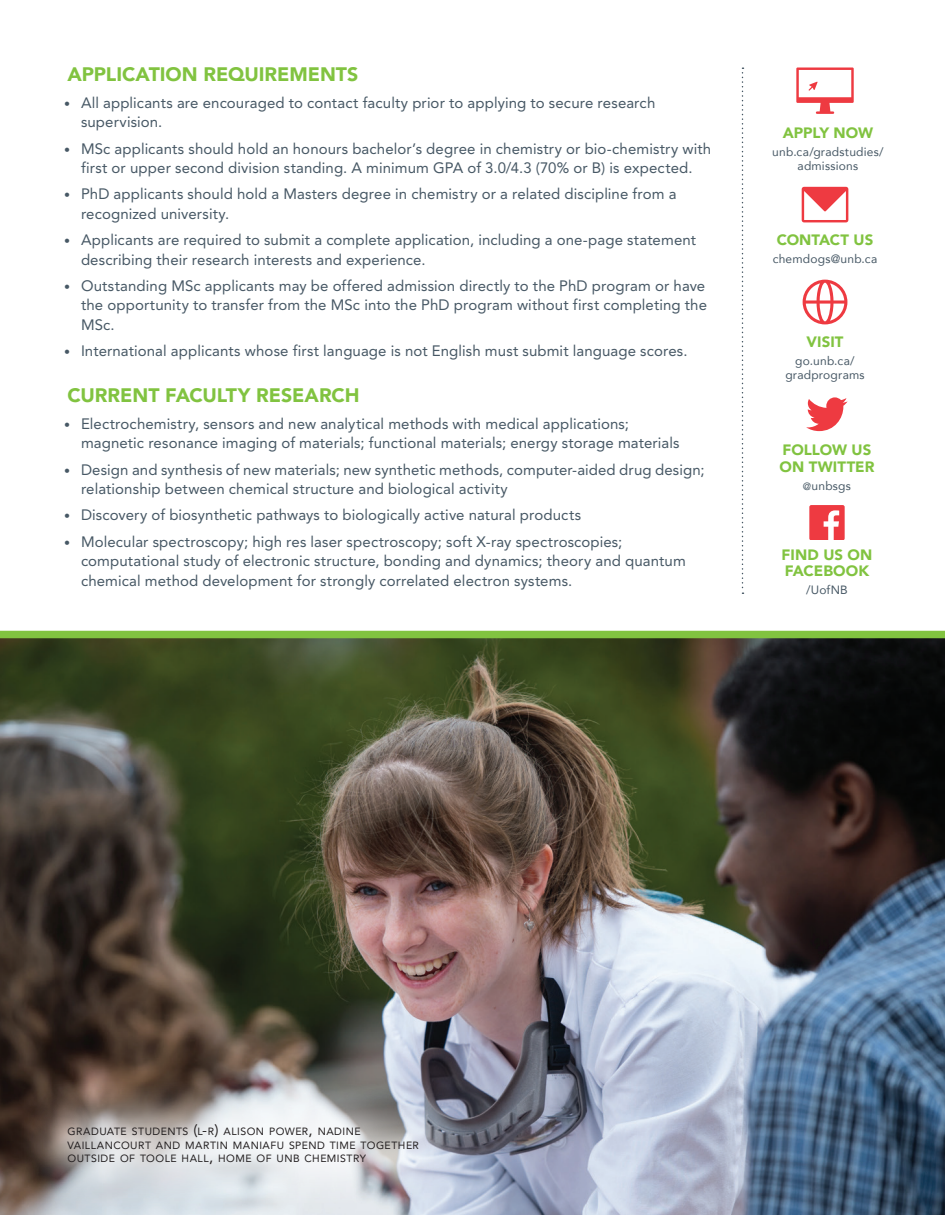
<style>
.page{position:relative;width:945px;height:1215px;background:#fff}
.page>*{position:absolute;margin:0;border:0;box-sizing:border-box;transform-origin:0 0}
.Sub_Headings{font:900 19.5px "Avenir";letter-spacing:-.005em;color:#81c340}
.Application_Current{font:15px/19.5px "Avenir LT Std";letter-spacing:.005em;color:#475865}
.Right_Hand_Column_He{font:900 15px/16.5px "Avenir";letter-spacing:.005em;color:#81c340}
.Right_Hand_Column_Bo{font:12px/13.5px "Avenir";letter-spacing:.02em;color:#475865;text-align:center}
.Photo_Caption{font:10.5px/13.5px "Avenir";letter-spacing:.045em;color:#231f20}
.s1{font-size:12px}
.s2{font-size:10.5px}
.s3{font-size:15px}
</style>
<div class="page">
<svg style="left:796px;top:68px;width:58px;height:46px"></svg>
<svg style="left:802px;top:187px;width:46px;height:35px"></svg>
<svg style="left:803px;top:280px;width:44px;height:44px"></svg>
<svg style="left:742px;top:68px;width:1px;height:526px"></svg>
<div style="left:809px;top:505px;width:36px;height:35px;background:#ee3a41;border-radius:2px"></div>
<svg style="left:824px;top:510px;width:15px;height:30px"></svg>
<svg style="left:806px;top:397px;width:42px;height:34px"></svg>
<img style="left:0;top:638px;width:945px;height:577px">
<div style="left:0;top:631px;width:945px;height:7px;background:#81c340"></div>
<div style="left:17px;top:1074px;width:451px;height:140px;background:#fff;opacity:.75"></div>
<p class="Sub_Headings" style="left:68px;top:58px;width:292px">APPLICATION REQUIREMENTS</p>
<p class="Application_Current" style="left:81px;top:93px;width:576px;text-indent:-17px"><span class="s1">•</span> All applicants are encouraged to contact faculty prior to applying to secure research supervision.</p>
<p class="Application_Current" style="left:64px;top:139px;width:649px;text-align:center"><span class="s1">•</span> MSc applicants should hold an honours bachelor’s degree in chemistry or bio-chemistry with first or upper second division standing. A minimum GPA of 3.0/4.3 (70% or B) is expected.</p>
<p class="Application_Current" style="left:81px;top:185px;width:597px;text-indent:-17px"><span class="s1">•</span> PhD applicants should hold a Masters degree in chemistry or a related discipline from a recognized university.</p>
<p class="Application_Current" style="left:81px;top:230px;width:617px;text-indent:-17px"><span class="s1">•</span> Applicants are required to submit a complete application, including a one-page statement describing their research interests and experience.</p>
<p class="Application_Current" style="left:81px;top:276px;width:628px;text-indent:-17px"><span class="s1">•</span> Outstanding MSc applicants may be offered admission directly to the PhD program or have the opportunity to transfer from the MSc into the PhD program without first completing the<br>MSc.</p>
<p class="Application_Current" style="left:64px;top:341px;width:625px"><span class="s1">•</span> International applicants whose first language is not English must submit language scores.</p>
<p class="Sub_Headings" style="left:68px;top:379px;width:294px">CURRENT FACULTY RESEARCH</p>
<p class="Application_Current" style="left:81px;top:414px;width:600px;text-indent:-17px"><span class="s1">•</span> Electrochemistry, sensors and new analytical methods with medical applications; magnetic resonance imaging of materials; functional materials; energy storage materials</p>
<p class="Application_Current" style="left:81px;top:460px;width:625px;text-indent:-17px"><span class="s1">•</span> Design and synthesis of new materials; new synthetic methods, computer-aided drug design; relationship between chemical structure and biological activity</p>
<p class="Application_Current" style="left:64px;top:506px;width:519px"><span class="s1">•</span> Discovery of biosynthetic pathways to biologically active natural products</p>
<p class="Application_Current" style="left:81px;top:532px;width:606px;text-indent:-17px"><span class="s1">•</span> Molecular spectroscopy; high res laser spectroscopy; soft X-ray spectroscopies; computational study of electronic structure, bonding and dynamics; theory and quantum chemical method development for strongly correlated electron systems.</p>
<p class="Right_Hand_Column_He" style="left:783px;top:124px;width:92px">APPLY NOW</p>
<p class="Right_Hand_Column_Bo" style="left:772px;top:145px;width:113px">unb.ca/gradstudies/</p>
<p class="Right_Hand_Column_Bo" style="left:798px;top:158px;width:62px">admissions</p>
<p class="Right_Hand_Column_He" style="left:777px;top:231px;width:98px">CONTACT US</p>
<p class="Right_Hand_Column_Bo" style="left:773px;top:252px;width:106px">chemdogs@unb.ca</p>
<p class="Right_Hand_Column_He" style="left:807px;top:333px;width:39px">VISIT</p>
<p class="Right_Hand_Column_Bo" style="left:785px;top:354px;width:81px">go.unb.ca/ gradprograms</p>
<p class="Right_Hand_Column_He" style="left:779px;top:441px;width:97px">FOLLOW US<br>ON TWITTER</p>
<p class="Right_Hand_Column_Bo" style="left:803px;top:478px;width:50px"><span class="s2">@</span>unbsgs</p>
<p class="Right_Hand_Column_He" style="left:782px;top:546px;width:92px">FIND US ON<br>FACEBOOK</p>
<p class="Right_Hand_Column_Bo" style="left:806px;top:583px;width:43px">/UofNB</p>
<p class="Photo_Caption" style="left:68px;top:1125px;width:353px">GRADUATE STUDENTS <span class="s3">(</span>L<span class="s3">-</span>R<span class="s3">)</span> ALISON POWER<span class="s3">,</span> NADINE<br>VAILLANCOURT AND MARTIN MANIAFU SPEND TIME TOGETHER<br>OUTSIDE OF TOOLE HALL<span class="s3">,</span> HOME OF UNB CHEMISTRY</p>
</div>
